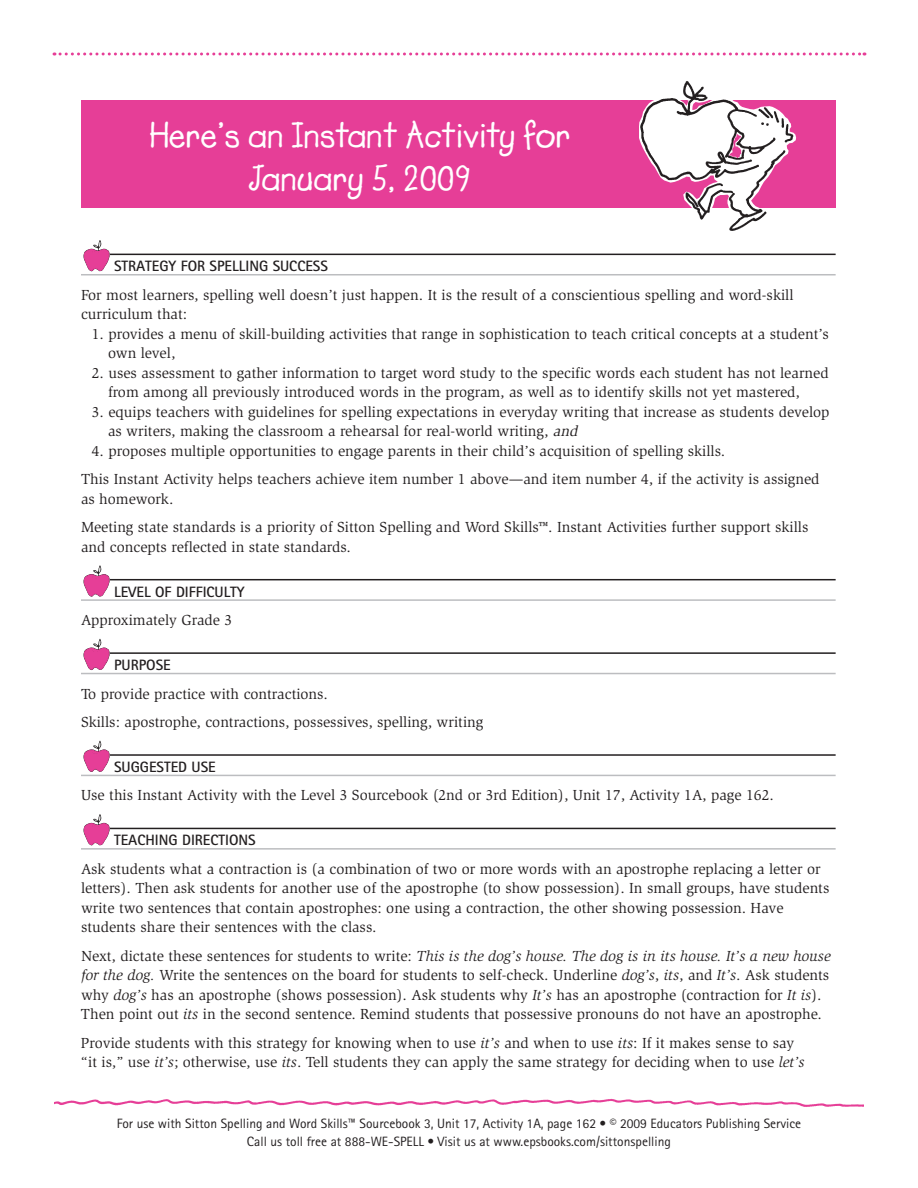
<style>
.page{position:relative;width:918px;height:1188px;background:#fff}
.page>*{position:absolute;margin:0;border:0;box-sizing:border-box;transform-origin:0 0}
.t1{font:700 36px/43.2px "Lemonade";color:#fff;text-align:center}
.Body{font:15px/19.5px "Slimbach";color:#231f20}
.t2{font:700 15px "Rotis Sans Serif";color:#231f20}
.t3{font:13.5px/18px "Rotis Sans Serif";color:#231f20;text-align:center}
.s1{font-style:italic}
</style>
<div class="page">
<svg style="left:54px;top:52px;width:811px;height:4px"></svg>
<img style="left:54px;top:1098px;width:810px;height:9px">
<div style="left:81px;top:100px;width:755px;height:108px;background:#e63e97"></div>
<svg style="left:639px;top:81px;width:157px;height:150px"></svg>
<hr style="left:81px;top:254px;width:755px;height:1px;background:#231f20">
<hr style="left:81px;top:274px;width:755px;height:1px;background:#bcbdc0">
<hr style="left:81px;top:579px;width:755px;height:1px;background:#231f20">
<hr style="left:81px;top:599px;width:755px;height:2px;background:#bcbdc0">
<hr style="left:81px;top:652px;width:755px;height:2px;background:#231f20">
<hr style="left:81px;top:673px;width:755px;height:1px;background:#bcbdc0">
<hr style="left:81px;top:754px;width:755px;height:2px;background:#231f20">
<hr style="left:81px;top:775px;width:755px;height:1px;background:#bcbdc0">
<hr style="left:81px;top:828px;width:755px;height:1px;background:#231f20">
<hr style="left:81px;top:848px;width:755px;height:2px;background:#bcbdc0">
<div style="left:81px;top:240px;width:29px;height:31px;background:#fff"></div>
<svg style="left:84px;top:240px;width:26px;height:31px"></svg>
<div style="left:81px;top:565px;width:29px;height:32px;background:#fff"></div>
<svg style="left:84px;top:565px;width:26px;height:32px"></svg>
<div style="left:81px;top:639px;width:29px;height:31px;background:#fff"></div>
<svg style="left:84px;top:639px;width:26px;height:31px"></svg>
<div style="left:81px;top:741px;width:29px;height:31px;background:#fff"></div>
<svg style="left:84px;top:741px;width:26px;height:31px"></svg>
<div style="left:81px;top:814px;width:29px;height:31px;background:#fff"></div>
<svg style="left:84px;top:814px;width:26px;height:31px"></svg>
<p class="t1" style="left:149px;top:114px;width:423px">Here’s an Instant Activity for<br>January 5, 2009</p>
<p class="t2" style="left:114px;top:257px;width:215px">STRATEGY FOR SPELLING SUCCESS</p>
<p class="Body" style="left:81px;top:285px;width:714px">For most learners, spelling well doesn’t just happen. It is the result of a conscientious spelling and word-skill curriculum that:</p>
<p class="Body" style="left:108px;top:324px;width:722px;text-indent:-16px">1. provides a menu of skill-building activities that range in sophistication to teach critical concepts at a student’s own level,</p>
<p class="Body" style="left:108px;top:363px;width:722px;text-indent:-16px">2. uses assessment to gather information to target word study to the specific words each student has not learned from among all previously introduced words in the program, as well as to identify skills not yet mastered,</p>
<p class="Body" style="left:108px;top:402px;width:723px;text-indent:-16px">3. equips teachers with guidelines for spelling expectations in everyday writing that increase as students develop as writers, making the classroom a rehearsal for real-world writing, <span class="s1">and</span></p>
<p class="Body" style="left:92px;top:441px;width:635px">4. proposes multiple opportunities to engage parents in their child’s acquisition of spelling skills.</p>
<p class="Body" style="left:81px;top:470px;width:740px">This Instant Activity helps teachers achieve item number 1 above—and item number 4, if the activity is assigned as homework.</p>
<p class="Body" style="left:81px;top:518px;width:729px">Meeting state standards is a priority of Sitton Spelling and Word Skills™. Instant Activities further support skills and concepts reflected in state standards.</p>
<p class="t2" style="left:114px;top:582px;width:132px">LEVEL OF DIFFICULTY</p>
<p class="Body" style="left:81px;top:610px;width:153px">Approximately Grade 3</p>
<p class="t2" style="left:114px;top:656px;width:58px">PURPOSE</p>
<p class="Body" style="left:81px;top:684px;width:248px">To provide practice with contractions.</p>
<p class="Body" style="left:81px;top:712px;width:404px">Skills: apostrophe, contractions, possessives, spelling, writing</p>
<p class="t2" style="left:114px;top:757px;width:103px">SUGGESTED USE</p>
<p class="Body" style="left:81px;top:786px;width:694px">Use this Instant Activity with the Level 3 Sourcebook (2nd or 3rd Edition), Unit 17, Activity 1A, page 162.</p>
<p class="t2" style="left:114px;top:831px;width:143px">TEACHING DIRECTIONS</p>
<p class="Body" style="left:81px;top:859px;width:750px">Ask students what a contraction is (a combination of two or more words with an apostrophe replacing a letter or letters). Then ask students for another use of the apostrophe (to show possession). In small groups, have students write two sentences that contain apostrophes: one using a contraction, the other showing possession. Have students share their sentences with the class.</p>
<p class="Body" style="left:81px;top:946px;width:751px">Next, dictate these sentences for students to write: <span class="s1">This is the dog’s house. The dog is in its house. It’s a new house for the dog.</span> Write the sentences on the board for students to self-check. Underline <span class="s1">dog’s</span>, <span class="s1">its</span>, and <span class="s1">It’s</span>. Ask students why <span class="s1">dog’s</span> has an apostrophe (shows possession). Ask students why <span class="s1">It’s</span> has an apostrophe (contraction for <span class="s1">It is</span>).<br>Then point out <span class="s1">its</span> in the second sentence. Remind students that possessive pronouns do not have an apostrophe.</p>
<p class="Body" style="left:81px;top:1033px;width:725px">Provide students with this strategy for knowing when to use <span class="s1">it’s</span> and when to use <span class="s1">its</span>: If it makes sense to say “it is,” use <span class="s1">it’s</span>; otherwise, use <span class="s1">its</span>. Tell students they can apply the same strategy for deciding when to use <span class="s1">let’s</span></p>
<p class="t3" style="left:117px;top:1114px;width:686px">For use with Sitton Spelling and Word Skills™ Sourcebook 3, Unit 17, Activity 1A, page 162 • © 2009 Educators Publishing Service<br>Call us toll free at 888-WE-SPELL • Visit us at www.epsbooks.com/sittonspelling</p>
</div>
